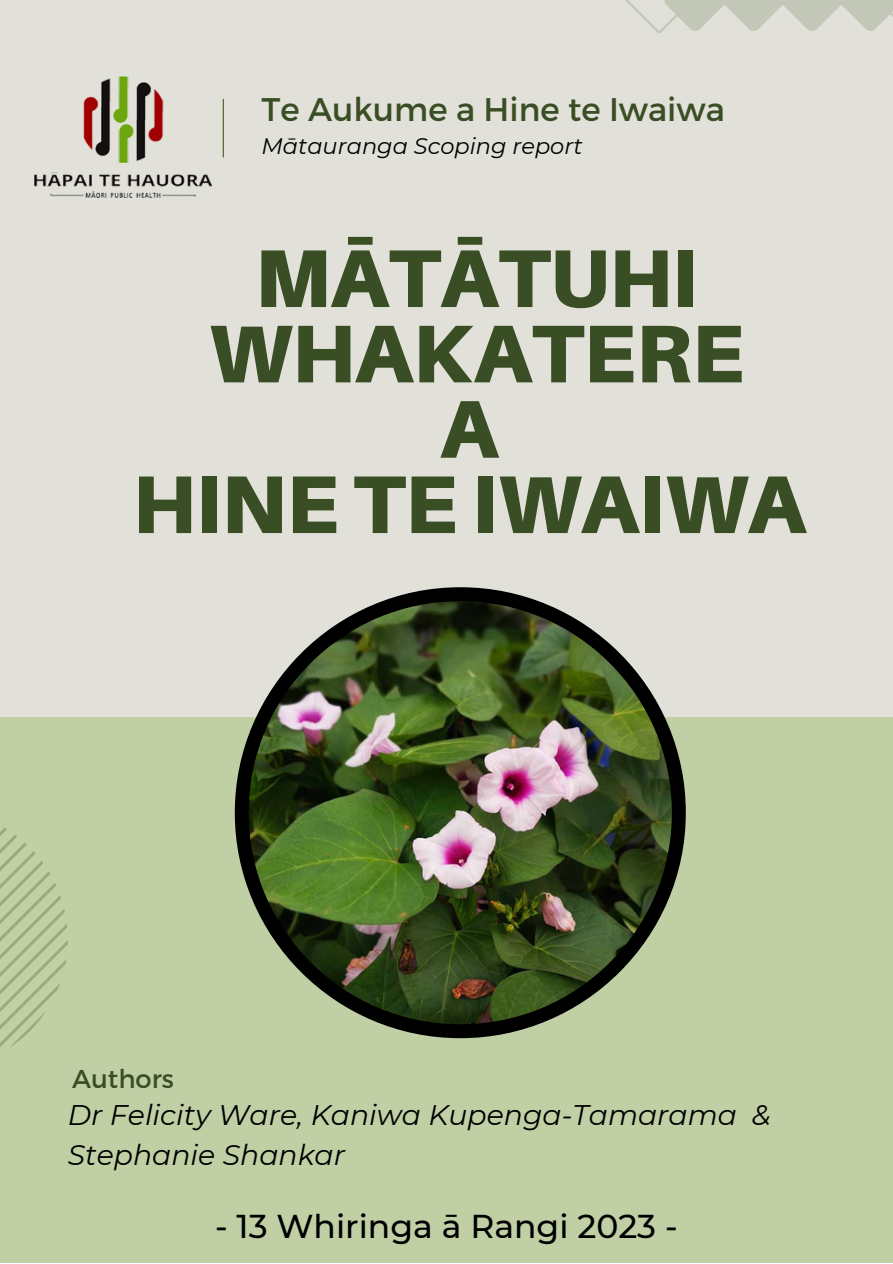
<style>
.page{position:relative;width:893px;height:1264px;background:#fff}
.page>*{position:absolute;margin:0;border:0;box-sizing:border-box;transform-origin:0 0}
.t1{font:900 81.9px/75.3px "Aileron";color:#3a4e25;text-align:center}
.t2{font:500 33px "Montserrat";color:#000}
.t3{font:32.7px "Montserrat";color:#3a4e25}
.t4{font:italic 28.35px/39.3px "Montserrat";color:#000}
.t5{font:25.8px "Montserrat";color:#3a4e25}
.t6{font:italic 22.5px "Montserrat";color:#000}
</style>
<div class="page">
<div style="left:0;top:0;width:892px;height:1262px;background:#e1e0d9"></div>
<div style="left:0;top:717px;width:892px;height:545px;background:#c1cfa5"></div>
<hr style="left:223px;top:99px;width:1px;height:58px;background:#465e28">
<svg style="left:0;top:827px;width:68px;height:220px"></svg>
<svg style="left:625px;top:0;width:267px;height:33px"></svg>
<img style="left:235px;top:587px;width:450px;height:451px">
<img style="left:35px;top:76px;width:176px;height:122px">
<p class="t3" style="left:261px;top:88px;width:465px">Te Aukume a Hine te Iwaiwa</p>
<p class="t6" style="left:261px;top:133px;width:322px">Mātauranga Scoping report</p>
<p class="t1" style="left:208px;top:239px;width:537px">MĀTĀTUHI<br>WHAKATERE</p>
<p class="t1" style="left:440px;top:390px;width:59px">A</p>
<p class="t1" style="left:132px;top:465px;width:674px">HINE TE IWAIWA</p>
<p class="t5" style="left:72px;top:1061px;width:103px">Authors</p>
<p class="t4" style="left:68px;top:1095px;width:704px">Dr Felicity Ware, Kaniwa Kupenga-Tamarama &amp;<br>Stephanie Shankar</p>
<p class="t2" style="left:215px;top:1206px;width:464px">- 13 Whiringa ā Rangi 2023 -</p>
</div>
